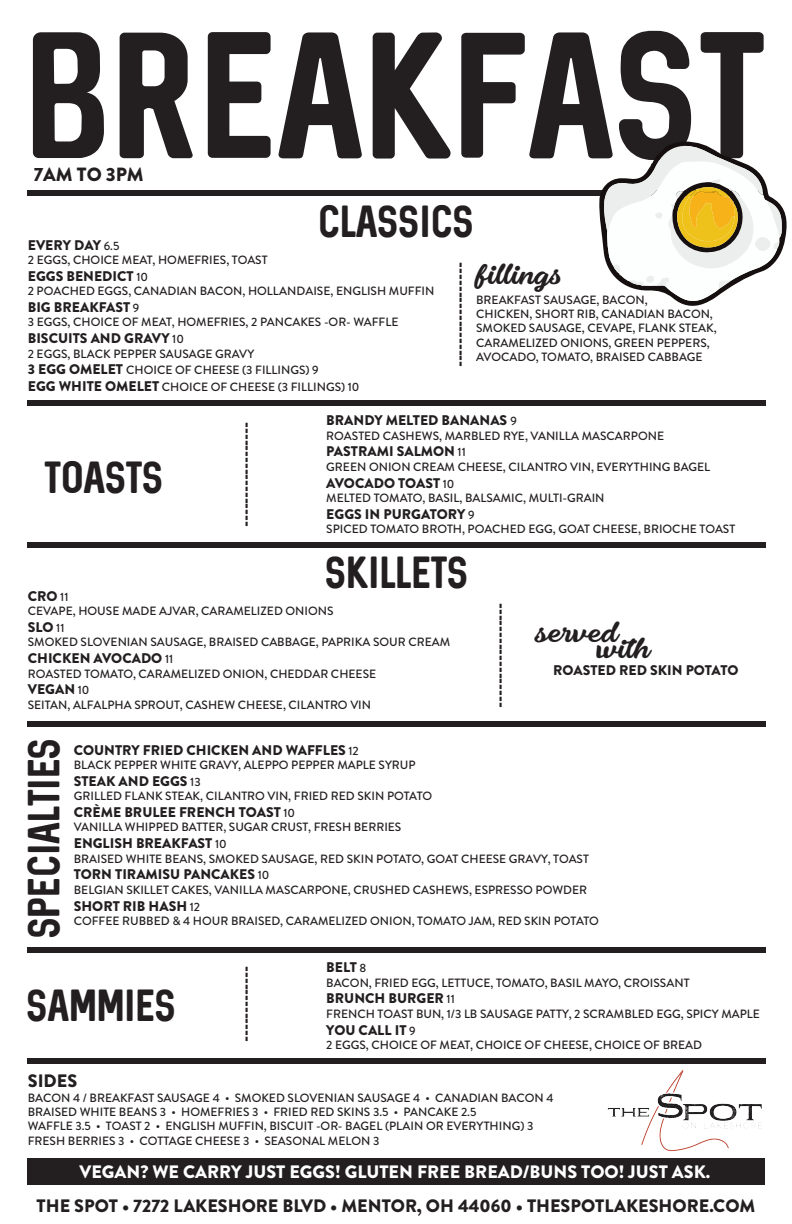
<style>
.page{position:relative;width:792px;height:1224px;background:#fff}
.page>*{position:absolute;margin:0;border:0;box-sizing:border-box;transform-origin:0 0}
.t1{font:143.9px "Sequel";color:#231f20}
.t2{font:36px "Sequel";color:#231f20}
.t3{font:26.7px "Fondy Script PERSONALUSEONLY";color:#231f20}
.t4{font:900 19.1px "Brandon Grotesque";color:#231f20}
.t5{font:900 18px "Brandon Grotesque";color:#231f20}
.t6{font:900 18px "Brandon Grotesque";color:#fff}
.t7{font:900 16.2px "Brandon Grotesque";color:#231f20}
.t8{font:900 14px "Brandon Grotesque";color:#231f20}
.t9{font:500 12px/14.4px "Brandon Grotesque";color:#231f20}
.s1{font-weight:500;font-size:12px}
.s2{font-weight:900;font-size:14px}
</style>
<div class="page">
<div style="left:28px;top:191px;width:738px;height:5px;background:#231f20"></div>
<div style="left:28px;top:401px;width:738px;height:5px;background:#231f20"></div>
<div style="left:28px;top:542px;width:738px;height:5px;background:#231f20"></div>
<div style="left:27px;top:722px;width:738px;height:5px;background:#231f20"></div>
<div style="left:27px;top:947px;width:738px;height:5px;background:#231f20"></div>
<div style="left:27px;top:1059px;width:738px;height:5px;background:#231f20"></div>
<svg style="left:599px;top:142px;width:188px;height:164px"></svg>
<div style="left:28px;top:1158px;width:737px;height:26px;background:#231f20"></div>
<img style="left:602px;top:1058px;width:164px;height:94px">
<h1 class="t1" style="left:24px;top:-2px;width:743px">BREAKFAST</h1>
<h3 class="t4" style="left:34px;top:160px;width:111px">7AM TO 3PM</h3>
<h2 class="t2" style="left:318px;top:197px;width:157px">CLASSICS</h2>
<p class="t8" style="left:28px;top:235px;width:93px">EVERY DAY <span class="s1">6.5</span></p>
<p class="t9" style="left:28px;top:253px;width:241px">2 EGGS, CHOICE MEAT, HOMEFRIES, TOAST</p>
<p class="t8" style="left:28px;top:266px;width:122px">EGGS BENEDICT <span class="s1">10</span></p>
<p class="t9" style="left:28px;top:284px;width:408px">2 POACHED EGGS, CANADIAN BACON, HOLLANDAISE, ENGLISH MUFFIN</p>
<p class="t8" style="left:28px;top:297px;width:113px">BIG BREAKFAST <span class="s1">9</span></p>
<p class="t9" style="left:28px;top:315px;width:372px">3 EGGS, CHOICE OF MEAT, HOMEFRIES, 2 PANCAKES -OR- WAFFLE</p>
<p class="t8" style="left:28px;top:328px;width:158px">BISCUITS AND GRAVY <span class="s1">10</span></p>
<p class="t9" style="left:28px;top:345px;width:333px;line-height:16.8px">2 EGGS, BLACK PEPPER SAUSAGE GRAVY<br><span class="s2">3 EGG OMELET</span> CHOICE OF CHEESE (3 FILLINGS) 9<br><span class="s2">EGG WHITE OMELET</span> CHOICE OF CHEESE (3 FILLINGS) 10</p>
<h3 class="t7" style="left:474px;top:262px;width:106px;rotate:90deg">------------------</h3>
<h3 class="t3" style="left:476px;top:254px;width:88px">fillings</h3>
<p class="t9" style="left:476px;top:292px;width:242px">BREAKFAST SAUSAGE, BACON,<br>CHICKEN, SHORT RIB, CANADIAN BACON, SMOKED SAUSAGE, CEVAPE, FLANK STEAK, CARAMELIZED ONIONS, GREEN PEPPERS, AVOCADO, TOMATO, BRAISED CABBAGE</p>
<h2 class="t2" style="left:45px;top:453px;width:120px">TOASTS</h2>
<h3 class="t7" style="left:260px;top:422px;width:106px;rotate:90deg">------------------</h3>
<p class="t8" style="left:326px;top:410px;width:192px">BRANDY MELTED BANANAS <span class="s1">9</span></p>
<p class="t9" style="left:326px;top:428px;width:339px">ROASTED CASHEWS, MARBLED RYE, VANILLA MASCARPONE</p>
<p class="t8" style="left:326px;top:442px;width:141px">PASTRAMI SALMON <span class="s1">11</span></p>
<p class="t9" style="left:326px;top:460px;width:385px">GREEN ONION CREAM CHEESE, CILANTRO VIN, EVERYTHING BAGEL</p>
<p class="t8" style="left:326px;top:473px;width:130px">AVOCADO TOAST <span class="s1">10</span></p>
<p class="t9" style="left:326px;top:491px;width:280px">MELTED TOMATO, BASIL, BALSAMIC, MULTI-GRAIN</p>
<p class="t8" style="left:326px;top:504px;width:150px">EGGS IN PURGATORY <span class="s1">9</span></p>
<p class="t9" style="left:326px;top:522px;width:411px">SPICED TOMATO BROTH, POACHED EGG, GOAT CHEESE, BRIOCHE TOAST</p>
<h2 class="t2" style="left:326px;top:548px;width:144px">SKILLETS</h2>
<p class="t8" style="left:28px;top:586px;width:42px">CRO <span class="s1">11</span></p>
<p class="t9" style="left:28px;top:604px;width:307px">CEVAPE, HOUSE MADE AJVAR, CARAMELIZED ONIONS</p>
<p class="t8" style="left:28px;top:617px;width:38px">SLO <span class="s1">11</span></p>
<p class="t9" style="left:28px;top:635px;width:424px">SMOKED SLOVENIAN SAUSAGE, BRAISED CABBAGE, PAPRIKA SOUR CREAM</p>
<p class="t8" style="left:28px;top:649px;width:147px">CHICKEN AVOCADO <span class="s1">11</span></p>
<p class="t9" style="left:28px;top:667px;width:350px">ROASTED TOMATO, CARAMELIZED ONION, CHEDDAR CHEESE</p>
<p class="t8" style="left:28px;top:680px;width:63px">VEGAN <span class="s1">10</span></p>
<p class="t9" style="left:28px;top:698px;width:345px">SEITAN, ALFALPHA SPROUT, CASHEW CHEESE, CILANTRO VIN</p>
<h3 class="t7" style="left:514px;top:603px;width:106px;rotate:90deg">------------------</h3>
<h3 class="t3" style="left:537px;top:612px;width:83px">served</h3>
<h3 class="t3" style="left:597px;top:628px;width:55px">with</h3>
<p class="t8" style="left:553px;top:660px;width:187px">ROASTED RED SKIN POTATO</p>
<h2 class="t2" style="left:19px;top:938px;width:201px;rotate:-90deg">SPECIALTIES</h2>
<p class="t8" style="left:74px;top:740px;width:287px">COUNTRY FRIED CHICKEN AND WAFFLES <span class="s1">12</span></p>
<p class="t9" style="left:74px;top:758px;width:343px">BLACK PEPPER WHITE GRAVY, ALEPPO PEPPER MAPLE SYRUP</p>
<p class="t8" style="left:74px;top:771px;width:128px">STEAK AND EGGS <span class="s1">13</span></p>
<p class="t9" style="left:74px;top:789px;width:360px">GRILLED FLANK STEAK, CILANTRO VIN, FRIED RED SKIN POTATO</p>
<p class="t8" style="left:74px;top:802px;width:223px">CRÈME BRULEE FRENCH TOAST <span class="s1">10</span></p>
<p class="t9" style="left:74px;top:820px;width:329px">VANILLA WHIPPED BATTER, SUGAR CRUST, FRESH BERRIES</p>
<p class="t8" style="left:74px;top:833px;width:154px">ENGLISH BREAKFAST <span class="s1">10</span></p>
<p class="t9" style="left:74px;top:851px;width:517px">BRAISED WHITE BEANS, SMOKED SAUSAGE, RED SKIN POTATO, GOAT CHEESE GRAVY, TOAST</p>
<p class="t8" style="left:74px;top:865px;width:197px">TORN TIRAMISU PANCAKES <span class="s1">10</span></p>
<p class="t9" style="left:74px;top:883px;width:515px">BELGIAN SKILLET CAKES, VANILLA MASCARPONE, CRUSHED CASHEWS, ESPRESSO POWDER</p>
<p class="t8" style="left:74px;top:896px;width:128px">SHORT RIB HASH <span class="s1">12</span></p>
<p class="t9" style="left:74px;top:914px;width:527px">COFFEE RUBBED &amp; 4 HOUR BRAISED, CARAMELIZED ONION, TOMATO JAM, RED SKIN POTATO</p>
<p class="t8" style="left:326px;top:957px;width:42px">BELT <span class="s1">8</span></p>
<p class="t9" style="left:326px;top:975px;width:365px">BACON, FRIED EGG, LETTUCE, TOMATO, BASIL MAYO, CROISSANT</p>
<p class="t8" style="left:326px;top:989px;width:130px">BRUNCH BURGER <span class="s1">11</span></p>
<p class="t9" style="left:326px;top:1007px;width:435px">FRENCH TOAST BUN, 1/3 LB SAUSAGE PATTY, 2 SCRAMBLED EGG, SPICY MAPLE</p>
<p class="t8" style="left:326px;top:1020px;width:91px">YOU CALL IT <span class="s1">9</span></p>
<p class="t9" style="left:326px;top:1038px;width:377px">2 EGGS, CHOICE OF MEAT, CHOICE OF CHEESE, CHOICE OF BREAD</p>
<h3 class="t7" style="left:260px;top:966px;width:77px;rotate:90deg">-------------</h3>
<h2 class="t2" style="left:27px;top:981px;width:150px">SAMMIES</h2>
<h3 class="t5" style="left:28px;top:1068px;width:51px">SIDES</h3>
<p class="t9" style="left:28px;top:1090px;width:527px">BACON 4 / BREAKFAST SAUSAGE 4 • SMOKED SLOVENIAN SAUSAGE 4 • CANADIAN BACON 4<br>BRAISED WHITE BEANS 3 • HOMEFRIES 3 • FRIED RED SKINS 3.5 • PANCAKE 2.5<br>WAFFLE 3.5 • TOAST 2 • ENGLISH MUFFIN, BISCUIT -OR- BAGEL (PLAIN OR EVERYTHING) 3<br>FRESH BERRIES 3 • COTTAGE CHEESE 3 • SEASONAL MELON 3</p>
<h3 class="t6" style="left:80px;top:1159px;width:632px">VEGAN? WE CARRY JUST EGGS! GLUTEN FREE BREAD/BUNS TOO! JUST ASK.</h3>
<h3 class="t5" style="left:37px;top:1193px;width:720px">THE SPOT • 7272 LAKESHORE BLVD • MENTOR, OH 44060 • THESPOTLAKESHORE.COM</h3>
</div>
